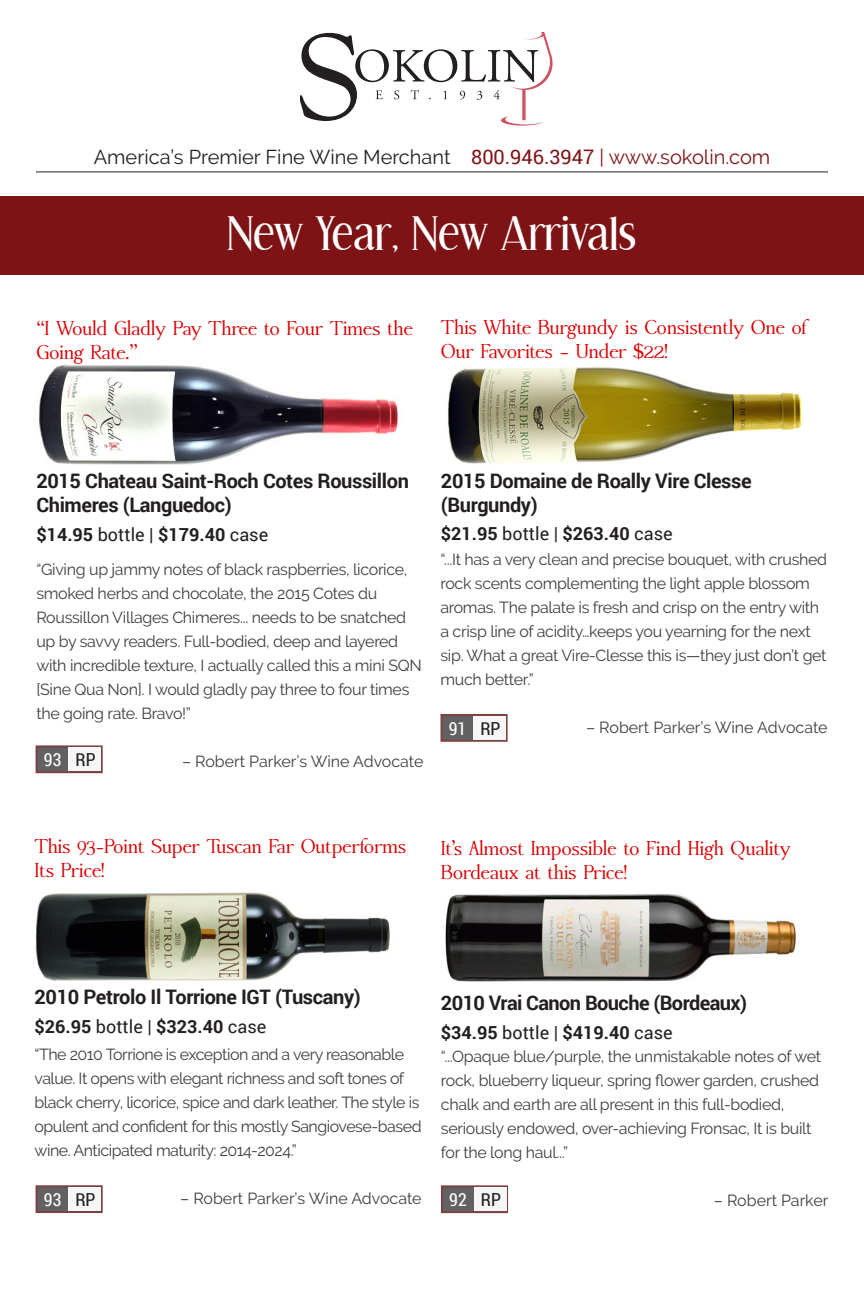
<style>
.page{position:relative;width:864px;height:1296px;background:#fff}
.page>*{position:absolute;margin:0;border:0;box-sizing:border-box;transform-origin:0 0}
.t1{font:44px "Effloresce";color:#fff}
.t2{font:20px/24px "Accanthis ADF Std";letter-spacing:-.02em;color:#da0102}
.t3{font:700 20px/24px "Roboto";letter-spacing:-.02em;color:#231f20}
.t4{font:20px "Raleway";color:#231f20}
.t5{font:700 18px "Roboto";color:#231f20}
.t6{font:18px "Roboto Condensed";color:#fff}
.t7{font:18px "Roboto Condensed";color:#231f20}
.t8{font:16px/24px "Raleway";letter-spacing:-.02em;color:#3e3e3f}
.t9{font:16px "Raleway";color:#3e3e3f}
.s1{font-family:"Roboto";color:#7e1315}
.s2{color:#7e1315}
.s3{font-weight:400}
</style>
<div class="page">
<img style="left:445px;top:894px;width:351px;height:88px">
<svg style="left:300px;top:32px;width:253px;height:94px"></svg>
<hr style="left:36px;top:172px;width:792px;height:1px;background:#231f20">
<img style="left:36px;top:892px;width:354px;height:89px">
<img style="left:448px;top:367px;width:355px;height:97px">
<div style="left:0;top:196px;width:864px;height:79px;background:#7e1315"></div>
<div style="left:440px;top:714px;width:68px;height:28px;background:#616161;border:2px solid #7e4141"></div>
<div style="left:474px;top:716px;width:32px;height:24px;background:#f5f7f7"></div>
<div style="left:441px;top:1185px;width:67px;height:28px;background:#616161;border:2px solid #7e4141"></div>
<div style="left:474px;top:1187px;width:32px;height:24px;background:#f5f7f7"></div>
<div style="left:36px;top:1185px;width:67px;height:28px;background:#616161;border:2px solid #7e4141"></div>
<div style="left:69px;top:1187px;width:32px;height:24px;background:#f5f7f7"></div>
<img style="left:38px;top:364px;width:360px;height:101px">
<div style="left:36px;top:745px;width:67px;height:28px;background:#616161;border:2px solid #7e4141"></div>
<div style="left:69px;top:747px;width:32px;height:24px;background:#f5f7f7"></div>
<p class="t4" style="left:94px;top:145px;width:678px">America’s Premier Fine Wine Merchant <span class="s1">800.946.3947</span> <span class="s2">| www.sokolin.com</span></p>
<p class="t1" style="left:227px;top:210px;width:411px">New Year, New Arrivals</p>
<p class="t2" style="left:36px;top:317px;width:378px">“I Would Gladly Pay Three to Four Times the<br>Going Rate.”</p>
<p class="t2" style="left:441px;top:315px;width:367px">This White Burgundy is Consistently One of<br>Our Favorites – Under $22!</p>
<p class="t3" style="left:36px;top:468px;width:374px">2015 Chateau Saint-Roch Cotes Roussillon<br>Chimeres (Languedoc)</p>
<p class="t5" style="left:36px;top:522px;width:233px">$14.95 <span class="s3">bottle |</span> $179.40 <span class="s3">case</span></p>
<p class="t8" style="left:36px;top:558px;width:387px">“Giving up jammy notes of black raspberries, licorice, smoked herbs and chocolate, the 2015 Cotes du Roussillon Villages Chimeres... needs to be snatched up by savvy readers. Full-bodied, deep and layered with incredible texture, I actually called this a mini SQN [Sine Qua Non]. I would gladly pay three to four times the going rate. Bravo!”</p>
<p class="t9" style="left:182px;top:752px;width:243px">– Robert Parker’s Wine Advocate</p>
<p class="t6" style="left:44px;top:747px;width:19px">93</p>
<p class="t7" style="left:75px;top:747px;width:22px">RP</p>
<p class="t3" style="left:441px;top:468px;width:312px">2015 Domaine de Roally Vire Clesse</p>
<p class="t3" style="left:441px;top:492px;width:98px">(Burgundy)</p>
<p class="t5" style="left:441px;top:521px;width:233px">$21.95 <span class="s3">bottle |</span> $263.40 <span class="s3">case</span></p>
<p class="t8" style="left:440px;top:548px;width:388px">“...It has a very clean and precise bouquet, with crushed rock scents complementing the light apple blossom aromas. The palate is fresh and crisp on the entry with a crisp line of acidity…keeps you yearning for the next sip. What a great Vire-Clesse this is—they just don’t get much better.”</p>
<p class="t9" style="left:586px;top:718px;width:243px">– Robert Parker’s Wine Advocate</p>
<p class="t6" style="left:449px;top:716px;width:19px">91</p>
<p class="t7" style="left:480px;top:716px;width:22px">RP</p>
<p class="t2" style="left:35px;top:835px;width:373px">This 93-Point Super Tuscan Far Outperforms<br>Its Price!</p>
<p class="t2" style="left:441px;top:836px;width:352px">It’s Almost Impossible to Find High Quality<br>Bordeaux at this Price!</p>
<p class="t3" style="left:35px;top:984px;width:328px">2010 Petrolo Il Torrione IGT (Tuscany)</p>
<p class="t5" style="left:35px;top:1014px;width:233px">$26.95 <span class="s3">bottle |</span> $323.40 <span class="s3">case</span></p>
<p class="t8" style="left:35px;top:1043px;width:389px">“The 2010 Torrione is exception and a very reasonable value. It opens with elegant richness and soft tones of black cherry, licorice, spice and dark leather. The style is opulent and confident for this mostly Sangiovese-based wine. Anticipated maturity: 2014-2024.”</p>
<p class="t9" style="left:180px;top:1189px;width:243px">– Robert Parker’s Wine Advocate</p>
<p class="t3" style="left:441px;top:990px;width:308px">2010 Vrai Canon Bouche (Bordeaux)</p>
<p class="t5" style="left:441px;top:1020px;width:233px">$34.95 <span class="s3">bottle |</span> $419.40 <span class="s3">case</span></p>
<p class="t8" style="left:441px;top:1044px;width:382px">“...Opaque blue/purple, the unmistakable notes of wet rock, blueberry liqueur, spring flower garden, crushed chalk and earth are all present in this full-bodied, seriously endowed, over-achieving Fronsac, It is built for the long haul...”</p>
<p class="t9" style="left:714px;top:1191px;width:116px">– Robert Parker</p>
<p class="t6" style="left:44px;top:1187px;width:19px">93</p>
<p class="t7" style="left:75px;top:1187px;width:22px">RP</p>
<p class="t6" style="left:449px;top:1187px;width:19px">92</p>
<p class="t7" style="left:481px;top:1187px;width:22px">RP</p>
</div>
